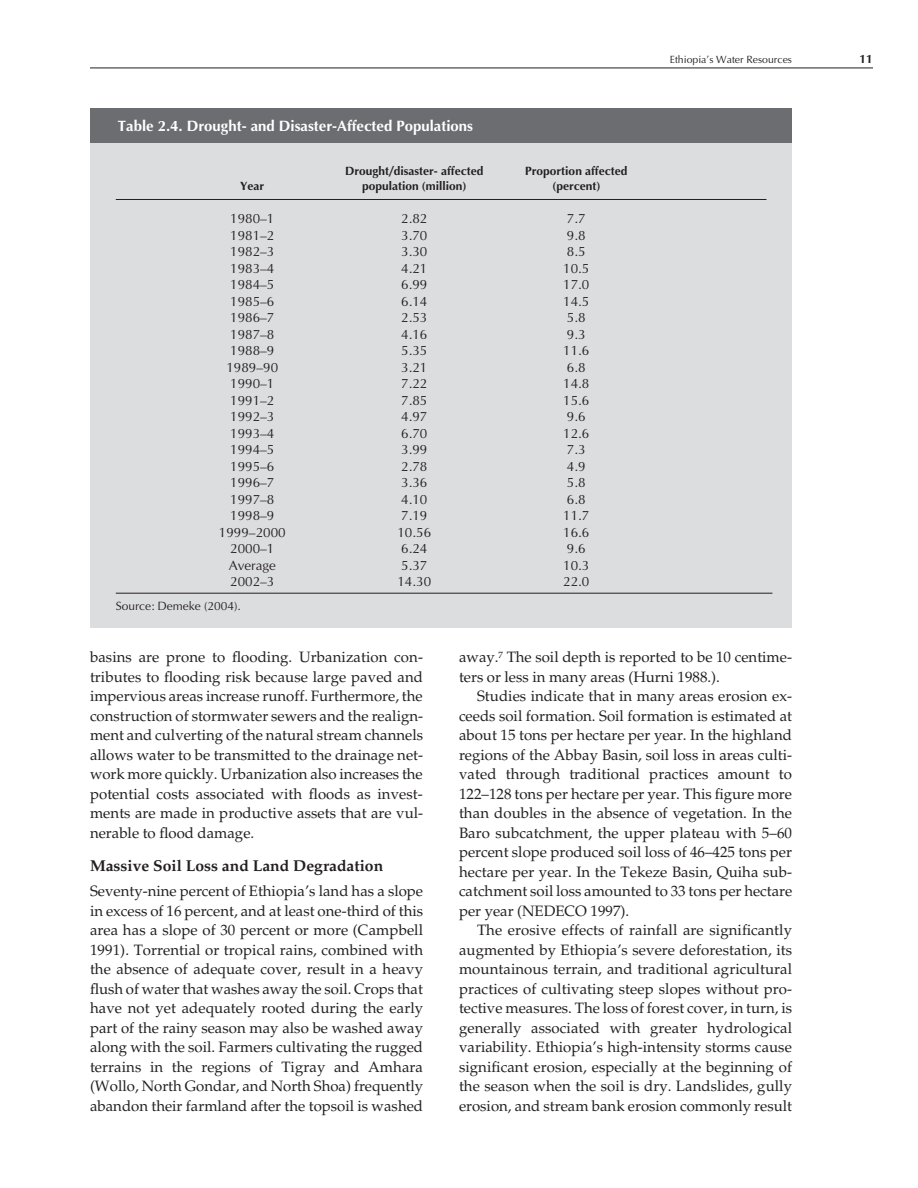
<style>
.page{position:relative;width:918px;height:1188px;background:#fff}
.page>*{position:absolute;margin:0;border:0;box-sizing:border-box;transform-origin:0 0}
.t1{font:700 15.75px "Palatino";color:#231f20}
.t2{font:15px/19.5px "Palatino";color:#231f20;text-align:justify}
.t3{font:700 15px "Optima";color:#fff}
.t4{font:13.5px "Optima";color:#231f20}
.t5{font:700 12px "Optima";color:#231f20}
.t6{font:12px "Optima";color:#231f20}
.t7{font:10.5px "Optima";color:#231f20}
</style>
<div class="page">
<hr style="left:90px;top:68px;width:783px;height:1px;background:#231f20">
<div style="left:90px;top:108px;width:702px;height:520px;background:#dcdddf"></div>
<div style="left:91px;top:108px;width:701px;height:35px;background:#6c6d70"></div>
<hr style="left:116px;top:199px;width:650px;height:1px;background:#231f20">
<hr style="left:116px;top:593px;width:656px;height:1px;background:#231f20">
<p class="t3" style="left:118px;top:117px;width:357px">Table 2.4. Drought- and Disaster-Affected Populations</p>
<p class="t5" style="left:345px;top:164px;width:140px">Drought/disaster- affected</p>
<p class="t5" style="left:525px;top:164px;width:104px">Proportion affected</p>
<p class="t5" style="left:240px;top:179px;width:25px">Year</p>
<p class="t5" style="left:362px;top:179px;width:106px">population (million)</p>
<p class="t5" style="left:552px;top:179px;width:49px">(percent)</p>
<p class="t4" style="left:230px;top:211px;width:46px">1980–1</p>
<p class="t4" style="left:401px;top:211px;width:28px">2.82</p>
<p class="t4" style="left:567px;top:211px;width:20px">7.7</p>
<p class="t4" style="left:230px;top:227px;width:46px">1981–2</p>
<p class="t4" style="left:401px;top:227px;width:28px">3.70</p>
<p class="t4" style="left:567px;top:227px;width:20px">9.8</p>
<p class="t4" style="left:230px;top:244px;width:46px">1982–3</p>
<p class="t4" style="left:401px;top:244px;width:28px">3.30</p>
<p class="t4" style="left:567px;top:244px;width:20px">8.5</p>
<p class="t4" style="left:230px;top:260px;width:46px">1983–4</p>
<p class="t4" style="left:401px;top:260px;width:28px">4.21</p>
<p class="t4" style="left:563px;top:260px;width:28px">10.5</p>
<p class="t4" style="left:230px;top:277px;width:46px">1984–5</p>
<p class="t4" style="left:401px;top:277px;width:28px">6.99</p>
<p class="t4" style="left:563px;top:277px;width:28px">17.0</p>
<p class="t4" style="left:230px;top:293px;width:46px">1985–6</p>
<p class="t4" style="left:401px;top:293px;width:28px">6.14</p>
<p class="t4" style="left:563px;top:293px;width:28px">14.5</p>
<p class="t4" style="left:230px;top:310px;width:46px">1986–7</p>
<p class="t4" style="left:401px;top:310px;width:28px">2.53</p>
<p class="t4" style="left:567px;top:310px;width:20px">5.8</p>
<p class="t4" style="left:230px;top:326px;width:46px">1987–8</p>
<p class="t4" style="left:401px;top:326px;width:28px">4.16</p>
<p class="t4" style="left:567px;top:326px;width:20px">9.3</p>
<p class="t4" style="left:230px;top:343px;width:46px">1988–9</p>
<p class="t4" style="left:401px;top:343px;width:28px">5.35</p>
<p class="t4" style="left:563px;top:343px;width:28px">11.6</p>
<p class="t4" style="left:226px;top:359px;width:53px">1989–90</p>
<p class="t4" style="left:401px;top:359px;width:28px">3.21</p>
<p class="t4" style="left:567px;top:359px;width:20px">6.8</p>
<p class="t4" style="left:230px;top:376px;width:46px">1990–1</p>
<p class="t4" style="left:401px;top:376px;width:28px">7.22</p>
<p class="t4" style="left:563px;top:376px;width:28px">14.8</p>
<p class="t4" style="left:230px;top:392px;width:46px">1991–2</p>
<p class="t4" style="left:401px;top:392px;width:28px">7.85</p>
<p class="t4" style="left:563px;top:392px;width:28px">15.6</p>
<p class="t4" style="left:230px;top:409px;width:46px">1992–3</p>
<p class="t4" style="left:401px;top:409px;width:28px">4.97</p>
<p class="t4" style="left:567px;top:409px;width:20px">9.6</p>
<p class="t4" style="left:230px;top:425px;width:46px">1993–4</p>
<p class="t4" style="left:401px;top:425px;width:28px">6.70</p>
<p class="t4" style="left:563px;top:425px;width:28px">12.6</p>
<p class="t4" style="left:230px;top:442px;width:46px">1994–5</p>
<p class="t4" style="left:401px;top:442px;width:28px">3.99</p>
<p class="t4" style="left:567px;top:442px;width:20px">7.3</p>
<p class="t4" style="left:230px;top:458px;width:46px">1995–6</p>
<p class="t4" style="left:401px;top:458px;width:28px">2.78</p>
<p class="t4" style="left:567px;top:458px;width:20px">4.9</p>
<p class="t4" style="left:230px;top:475px;width:46px">1996–7</p>
<p class="t4" style="left:401px;top:475px;width:28px">3.36</p>
<p class="t4" style="left:567px;top:475px;width:20px">5.8</p>
<p class="t4" style="left:230px;top:491px;width:46px">1997–8</p>
<p class="t4" style="left:401px;top:491px;width:28px">4.10</p>
<p class="t4" style="left:567px;top:491px;width:20px">6.8</p>
<p class="t4" style="left:230px;top:508px;width:46px">1998–9</p>
<p class="t4" style="left:401px;top:508px;width:28px">7.19</p>
<p class="t4" style="left:563px;top:508px;width:28px">11.7</p>
<p class="t4" style="left:219px;top:524px;width:68px">1999–2000</p>
<p class="t4" style="left:397px;top:524px;width:35px">10.56</p>
<p class="t4" style="left:563px;top:524px;width:28px">16.6</p>
<p class="t4" style="left:230px;top:541px;width:46px">2000–1</p>
<p class="t4" style="left:401px;top:541px;width:28px">6.24</p>
<p class="t4" style="left:567px;top:541px;width:20px">9.6</p>
<p class="t4" style="left:229px;top:557px;width:49px">Average</p>
<p class="t4" style="left:401px;top:557px;width:28px">5.37</p>
<p class="t4" style="left:563px;top:557px;width:28px">10.3</p>
<p class="t4" style="left:230px;top:574px;width:46px">2002–3</p>
<p class="t4" style="left:397px;top:574px;width:35px">14.30</p>
<p class="t4" style="left:563px;top:574px;width:28px">22.0</p>
<p class="t6" style="left:116px;top:599px;width:127px">Source: Demeke (2004).</p>
<p class="t7" style="left:670px;top:53px;width:124px">Ethiopia’s Water Resources</p>
<p class="t5" style="left:860px;top:52px;width:15px">11</p>
<p class="t2" style="left:90px;top:649px;width:335px">basins are prone to flooding. Urbanization con&shy;tributes to flooding risk because large paved and impervious areas increase runoff. Furthermore, the construction of stormwater sewers and the realign&shy;ment and culverting of the natural stream channels allows water to be transmitted to the drainage net&shy;work more quickly. Urbanization also increases the potential costs associated with floods as invest&shy;ments are made in productive assets that are vul&shy;nerable to flood damage.</p>
<p class="t1" style="left:90px;top:859px;width:295px">Massive Soil Loss and Land Degradation</p>
<p class="t2" style="left:90px;top:883px;width:335px">Seventy-nine percent of Ethiopia’s land has a slope in excess of 16 percent, and at least one-third of this area has a slope of 30 percent or more (Campbell 1991). Torrential or tropical rains, combined with the absence of adequate cover, result in a heavy flush of water that washes away the soil. Crops that have not yet adequately rooted during the early part of the rainy season may also be washed away along with the soil. Farmers cultivating the rugged terrains in the regions of Tigray and Amhara (Wollo, North Gondar, and North Shoa) frequently abandon their farmland after the topsoil is washed</p>
<p class="t2" style="left:459px;top:649px;width:335px">away.<sup>7</sup> The soil depth is reported to be 10 centime&shy;ters or less in many areas (Hurni 1988.).</p>
<p class="t2" style="left:459px;top:688px;width:335px;text-indent:18px">Studies indicate that in many areas erosion ex&shy;ceeds soil formation. Soil formation is estimated at about 15 tons per hectare per year. In the highland regions of the Abbay Basin, soil loss in areas culti&shy;vated through traditional practices amount to 122–128 tons per hectare per year. This figure more than doubles in the absence of vegetation. In the Baro subcatchment, the upper plateau with 5–60 percent slope produced soil loss of 46–425 tons per hectare per year. In the Tekeze Basin, Quiha sub&shy;catchment soil loss amounted to 33 tons per hectare per year (NEDECO 1997).</p>
<p class="t2" style="left:459px;top:922px;width:335px;text-indent:18px">The erosive effects of rainfall are significantly augmented by Ethiopia’s severe deforestation, its mountainous terrain, and traditional agricultural practices of cultivating steep slopes without pro&shy;tective measures. The loss of forest cover, in turn, is generally associated with greater hydrological variability. Ethiopia’s high-intensity storms cause significant erosion, especially at the beginning of the season when the soil is dry. Landslides, gully erosion, and stream bank erosion commonly result</p>
</div>
